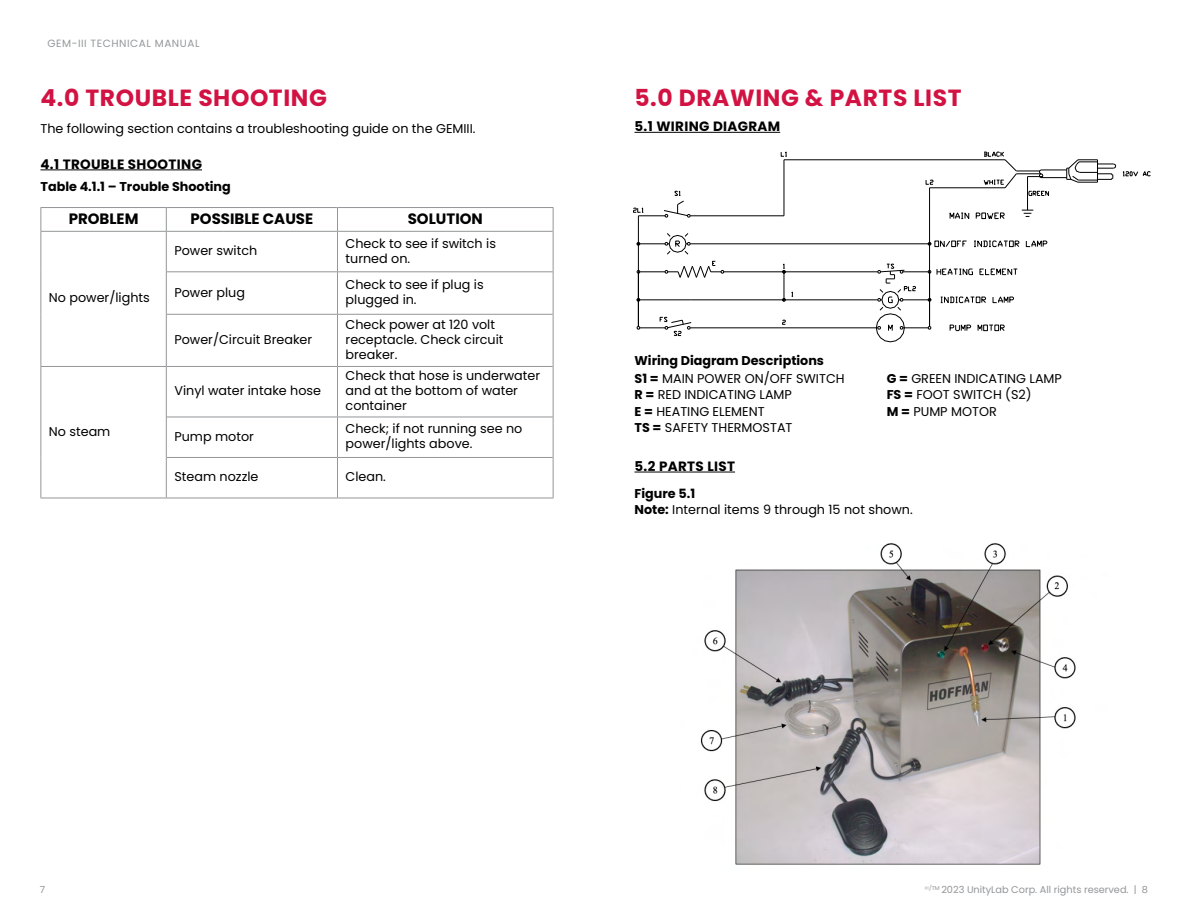
<style>
.page{position:relative;width:1188px;height:918px;background:#fff}
.page>*{position:absolute;margin:0;border:0;box-sizing:border-box;transform-origin:0 0}
.Page_Header{font:700 23.4px "Poppins";letter-spacing:.025em;color:#d21242}
.Body_Text{font:700 15px "Poppins";color:#000}
.Sub_Header{font:700 13.5px "Poppins";letter-spacing:.025em;color:#000}
.Body_Text-2{font:12.75px/15px "Poppins";color:#000}
.Body_Text-3{font:700 12.75px "Poppins";color:#000}
.t1{font:10.5px "Poppins";letter-spacing:.05em;color:#95979a}
.t2{font:9.75px "Poppins";color:#939598}
.t3{font:5.7px "Poppins";color:#939598}
.s1{font-weight:700}
</style>
<div class="page">
<hr style="left:40px;top:170px;width:162px;height:1px;background:#000">
<svg style="left:40px;top:208px;width:1px;height:23px"></svg>
<hr style="left:40px;top:207px;width:126px;height:1px;background:#939598">
<svg style="left:166px;top:208px;width:1px;height:23px"></svg>
<hr style="left:166px;top:207px;width:172px;height:1px;background:#939598">
<svg style="left:337px;top:208px;width:1px;height:23px"></svg>
<hr style="left:338px;top:207px;width:216px;height:1px;background:#939598">
<svg style="left:553px;top:208px;width:1px;height:23px"></svg>
<hr style="left:40px;top:232px;width:1px;height:40px;background:#939598">
<hr style="left:40px;top:272px;width:1px;height:42px;background:#939598">
<hr style="left:40px;top:314px;width:1px;height:52px;background:#939598">
<hr style="left:40px;top:231px;width:126px;height:1px;background:#939598">
<hr style="left:166px;top:232px;width:1px;height:40px;background:#939598">
<hr style="left:166px;top:231px;width:172px;height:1px;background:#939598">
<hr style="left:337px;top:232px;width:1px;height:39px;background:#939598">
<hr style="left:338px;top:231px;width:215px;height:1px;background:#939598">
<hr style="left:553px;top:231px;width:1px;height:41px;background:#939598">
<hr style="left:166px;top:272px;width:1px;height:42px;background:#939598">
<hr style="left:167px;top:271px;width:171px;height:1px;background:#939598">
<hr style="left:337px;top:272px;width:1px;height:42px;background:#939598">
<hr style="left:338px;top:271px;width:215px;height:1px;background:#939598">
<hr style="left:553px;top:272px;width:1px;height:42px;background:#939598">
<hr style="left:166px;top:314px;width:1px;height:52px;background:#939598">
<hr style="left:167px;top:314px;width:171px;height:1px;background:#939598">
<hr style="left:337px;top:315px;width:1px;height:51px;background:#939598">
<hr style="left:338px;top:314px;width:215px;height:1px;background:#939598">
<hr style="left:553px;top:314px;width:1px;height:52px;background:#939598">
<hr style="left:40px;top:367px;width:1px;height:50px;background:#939598">
<hr style="left:40px;top:417px;width:1px;height:40px;background:#939598">
<hr style="left:40px;top:457px;width:1px;height:41px;background:#939598">
<hr style="left:40px;top:366px;width:126px;height:1px;background:#939598">
<hr style="left:166px;top:367px;width:1px;height:50px;background:#939598">
<hr style="left:166px;top:366px;width:172px;height:1px;background:#939598">
<hr style="left:337px;top:367px;width:1px;height:50px;background:#939598">
<hr style="left:338px;top:366px;width:215px;height:1px;background:#939598">
<hr style="left:553px;top:366px;width:1px;height:51px;background:#939598">
<hr style="left:166px;top:417px;width:1px;height:40px;background:#939598">
<hr style="left:167px;top:417px;width:171px;height:1px;background:#939598">
<hr style="left:337px;top:417px;width:1px;height:40px;background:#939598">
<hr style="left:338px;top:417px;width:215px;height:1px;background:#939598">
<hr style="left:553px;top:417px;width:1px;height:40px;background:#939598">
<hr style="left:40px;top:498px;width:126px;height:1px;background:#939598">
<hr style="left:166px;top:457px;width:1px;height:41px;background:#939598">
<hr style="left:167px;top:457px;width:171px;height:1px;background:#939598">
<hr style="left:166px;top:498px;width:172px;height:1px;background:#939598">
<hr style="left:337px;top:458px;width:1px;height:40px;background:#939598">
<hr style="left:338px;top:457px;width:215px;height:1px;background:#939598">
<hr style="left:553px;top:457px;width:1px;height:41px;background:#939598">
<hr style="left:338px;top:498px;width:216px;height:1px;background:#939598">
<hr style="left:634px;top:132px;width:146px;height:1px;background:#000">
<hr style="left:638px;top:216px;width:1px;height:110px;background:#000">
<hr style="left:929px;top:188px;width:1px;height:138px;background:#000">
<hr style="left:690px;top:328px;width:188px;height:1px;background:#000">
<svg style="left:637px;top:317px;width:55px;height:19px"></svg>
<svg style="left:782px;top:320px;width:4px;height:5px"></svg>
<svg style="left:974px;top:240px;width:45px;height:8px"></svg>
<svg style="left:1026px;top:240px;width:21px;height:7px"></svg>
<hr style="left:690px;top:244px;width:238px;height:1px;background:#000">
<hr style="left:724px;top:272px;width:154px;height:1px;background:#000">
<hr style="left:690px;top:300px;width:188px;height:1px;background:#000">
<hr style="left:784px;top:160px;width:221px;height:1px;background:#000">
<hr style="left:784px;top:160px;width:1px;height:56px;background:#000">
<hr style="left:690px;top:216px;width:94px;height:1px;background:#000">
<svg style="left:636px;top:297px;width:54px;height:5px"></svg>
<svg style="left:636px;top:233px;width:55px;height:22px"></svg>
<svg style="left:633px;top:190px;width:58px;height:28px"></svg>
<svg style="left:637px;top:261px;width:87px;height:17px"></svg>
<svg style="left:782px;top:263px;width:11px;height:39px"></svg>
<svg style="left:781px;top:151px;width:6px;height:6px"></svg>
<svg style="left:927px;top:240px;width:40px;height:8px"></svg>
<svg style="left:876px;top:264px;width:141px;height:78px"></svg>
<svg style="left:950px;top:212px;width:19px;height:8px"></svg>
<svg style="left:976px;top:212px;width:29px;height:8px"></svg>
<hr style="left:930px;top:188px;width:75px;height:1px;background:#000">
<svg style="left:926px;top:180px;width:7px;height:5px"></svg>
<hr style="left:1027px;top:177px;width:1px;height:33px;background:#000">
<svg style="left:1022px;top:210px;width:11px;height:7px"></svg>
<svg style="left:1123px;top:171px;width:28px;height:6px"></svg>
<svg style="left:984px;top:151px;width:132px;height:45px"></svg>
<img style="left:700px;top:543px;width:376px;height:322px">
<hr style="left:634px;top:472px;width:101px;height:1px;background:#000">
<p class="t1" style="left:48px;top:37px;width:154px">GEM-III TECHNICAL MANUAL</p>
<p class="Page_Header" style="left:40px;top:84px;width:288px">4.0 TROUBLE SHOOTING</p>
<p class="Body_Text-2" style="left:40px;top:121px;width:437px">The following section contains a troubleshooting guide on the GEMIII.</p>
<p class="Sub_Header" style="left:40px;top:156px;width:163px">4.1 TROUBLE SHOOTING</p>
<p class="Body_Text-3" style="left:40px;top:179px;width:192px">Table 4.1.1 – Trouble Shooting</p>
<p class="Body_Text" style="left:69px;top:210px;width:71px">PROBLEM</p>
<p class="Body_Text" style="left:191px;top:210px;width:124px">POSSIBLE CAUSE</p>
<p class="Body_Text" style="left:408px;top:210px;width:77px">SOLUTION</p>
<p class="Body_Text-2" style="left:49px;top:290px;width:102px">No power/lights</p>
<p class="Body_Text-2" style="left:49px;top:424px;width:63px">No steam</p>
<p class="Body_Text-2" style="left:174px;top:243px;width:84px">Power switch</p>
<p class="Body_Text-2" style="left:346px;top:236px;width:152px">Check to see if switch is turned on.</p>
<p class="Body_Text-2" style="left:174px;top:285px;width:72px">Power plug</p>
<p class="Body_Text-2" style="left:346px;top:277px;width:140px">Check to see if plug is plugged in.</p>
<p class="Body_Text-2" style="left:174px;top:332px;width:139px">Power/Circuit Breaker</p>
<p class="Body_Text-2" style="left:346px;top:317px;width:159px">Check power at 120 volt receptacle. Check circuit breaker.</p>
<p class="Body_Text-2" style="left:174px;top:383px;width:148px">Vinyl water intake hose</p>
<p class="Body_Text-2" style="left:346px;top:368px;width:196px">Check that hose is underwater and at the bottom of water container</p>
<p class="Body_Text-2" style="left:174px;top:429px;width:81px">Pump motor</p>
<p class="Body_Text-2" style="left:346px;top:421px;width:178px">Check; if not running see no power/lights above.</p>
<p class="Body_Text-2" style="left:174px;top:469px;width:86px">Steam nozzle</p>
<p class="Body_Text-2" style="left:346px;top:469px;width:42px">Clean.</p>
<p class="Page_Header" style="left:634px;top:84px;width:329px">5.0 DRAWING &amp; PARTS LIST</p>
<p class="Sub_Header" style="left:634px;top:119px;width:147px">5.1 WIRING DIAGRAM</p>
<p class="Body_Text-3" style="left:634px;top:353px;width:191px">Wiring Diagram Descriptions</p>
<p class="Body_Text-2" style="left:634px;top:371px;width:212px"><span class="s1">S1 =</span> MAIN POWER ON/OFF SWITCH</p>
<p class="Body_Text-2" style="left:634px;top:388px;width:159px"><span class="s1">R =</span> RED INDICATING LAMP</p>
<p class="Body_Text-2" style="left:634px;top:404px;width:132px"><span class="s1">E =</span> HEATING ELEMENT</p>
<p class="Body_Text-2" style="left:634px;top:421px;width:160px"><span class="s1">TS =</span> SAFETY THERMOSTAT</p>
<p class="Body_Text-2" style="left:887px;top:371px;width:177px"><span class="s1">G =</span> GREEN INDICATING LAMP</p>
<p class="Body_Text-2" style="left:887px;top:388px;width:146px"><span class="s1">FS =</span> FOOT SWITCH (S2)</p>
<p class="Body_Text-2" style="left:887px;top:404px;width:112px"><span class="s1">M =</span> PUMP MOTOR</p>
<p class="Sub_Header" style="left:634px;top:458px;width:102px">5.2 PARTS LIST</p>
<p class="Body_Text-3" style="left:634px;top:486px;width:62px">Figure 5.1</p>
<p class="Body_Text-2" style="left:634px;top:502px;width:280px"><span class="s1">Note:</span> Internal items 9 through 15 not shown.</p>
<p class="t3" style="left:925px;top:884px;width:17px">©/TM</p>
<p class="t2" style="left:40px;top:884px;width:7px">7</p>
<p class="t2" style="left:941px;top:884px;width:208px">2023 UnityLab Corp. All rights reserved. | 8</p>
</div>
